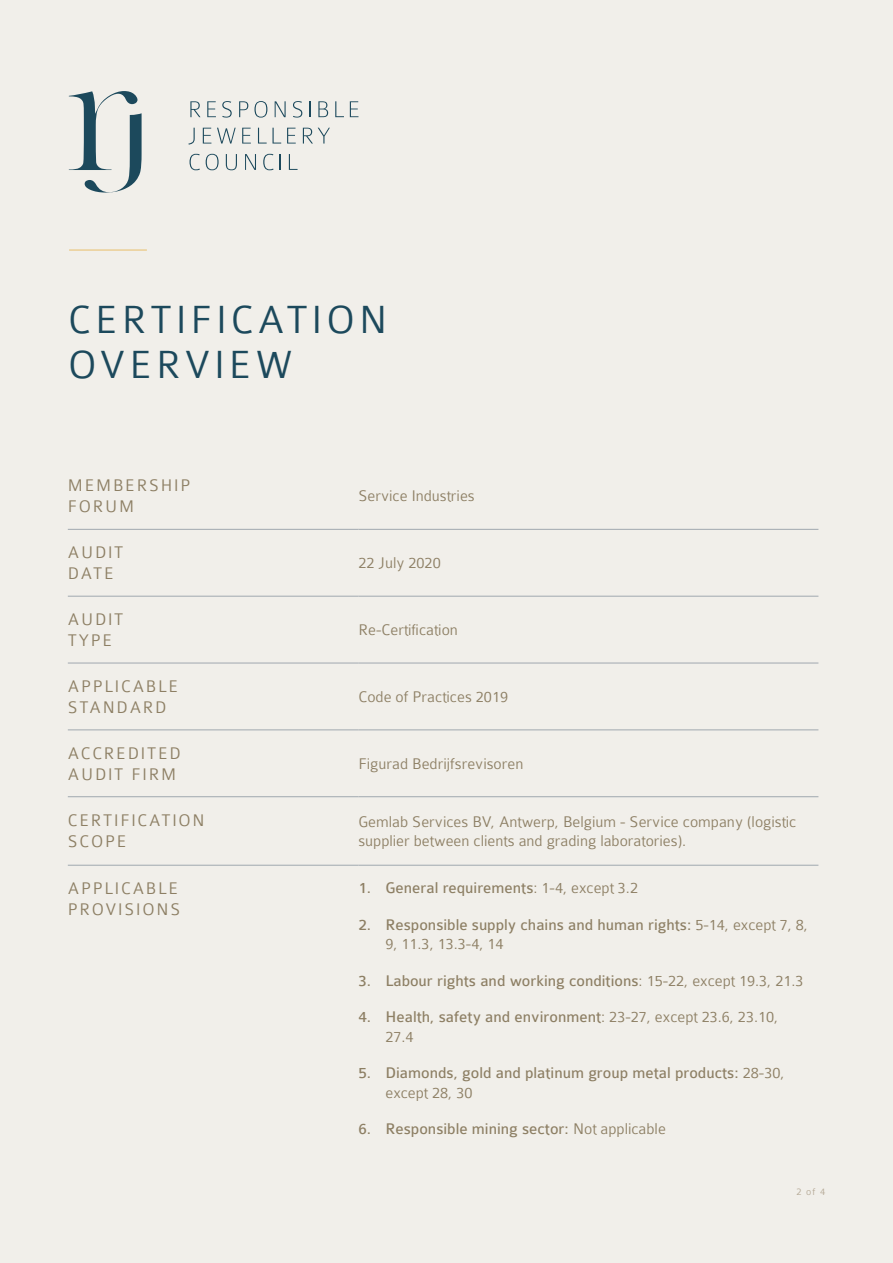
<style>
.page{position:relative;width:893px;height:1263px;background:#f1efea}
.page>*{position:absolute;margin:0;border:0;box-sizing:border-box;transform-origin:0 0}
.Large_subhead_20pt_S{font:300 42px/45px "Colaborate";letter-spacing:.1em;color:#1c495c}
.Small_subhead_12pt_E{font:300 18px/21px "Colaborate";letter-spacing:.1em;color:#8d7f64}
.t1{font:16.5px/19.5px "Colaborate";color:#8d7f64}
.Body_copy_Earth{font:300 16.5px/19.5px "Colaborate";color:#8d7f64}
.t2{font:300 10.5px "Colaborate";color:#b5a996}
.s1{font-weight:300}
</style>
<div class="page">
<hr style="left:69px;top:249px;width:78px;height:2px;background:#e9c378">
<svg style="left:68px;top:96px;width:291px;height:75px"></svg>
<svg style="left:69px;top:91px;width:73px;height:102px"></svg>
<svg style="left:190px;top:101px;width:10px;height:16px"></svg>
<svg style="left:207px;top:101px;width:9px;height:16px"></svg>
<svg style="left:222px;top:101px;width:10px;height:17px"></svg>
<svg style="left:239px;top:101px;width:9px;height:16px"></svg>
<svg style="left:254px;top:101px;width:13px;height:17px"></svg>
<svg style="left:275px;top:101px;width:11px;height:16px"></svg>
<svg style="left:293px;top:101px;width:9px;height:17px"></svg>
<svg style="left:309px;top:101px;width:2px;height:16px"></svg>
<svg style="left:318px;top:101px;width:10px;height:16px"></svg>
<svg style="left:335px;top:101px;width:9px;height:16px"></svg>
<svg style="left:350px;top:101px;width:8px;height:16px"></svg>
<svg style="left:188px;top:128px;width:7px;height:17px"></svg>
<svg style="left:203px;top:128px;width:8px;height:16px"></svg>
<svg style="left:217px;top:128px;width:19px;height:16px"></svg>
<svg style="left:242px;top:128px;width:9px;height:16px"></svg>
<svg style="left:258px;top:128px;width:23px;height:16px"></svg>
<svg style="left:287px;top:128px;width:9px;height:16px"></svg>
<svg style="left:303px;top:128px;width:27px;height:16px"></svg>
<svg style="left:190px;top:154px;width:10px;height:16px"></svg>
<svg style="left:206px;top:154px;width:13px;height:16px"></svg>
<svg style="left:226px;top:154px;width:11px;height:16px"></svg>
<svg style="left:245px;top:154px;width:11px;height:16px"></svg>
<svg style="left:263px;top:154px;width:11px;height:16px"></svg>
<svg style="left:280px;top:154px;width:1px;height:16px"></svg>
<svg style="left:289px;top:154px;width:9px;height:16px"></svg>
<hr style="left:68px;top:529px;width:290px;height:1px;background:#a0a8af">
<hr style="left:358px;top:529px;width:460px;height:1px;background:#a0a8af">
<hr style="left:68px;top:596px;width:290px;height:1px;background:#a0a8af">
<hr style="left:358px;top:596px;width:460px;height:1px;background:#a0a8af">
<hr style="left:68px;top:663px;width:290px;height:1px;background:#a0a8af">
<hr style="left:358px;top:663px;width:460px;height:1px;background:#a0a8af">
<hr style="left:68px;top:730px;width:290px;height:1px;background:#a0a8af">
<hr style="left:358px;top:730px;width:460px;height:1px;background:#a0a8af">
<hr style="left:68px;top:796px;width:290px;height:1px;background:#a0a8af">
<hr style="left:358px;top:796px;width:460px;height:1px;background:#a0a8af">
<hr style="left:68px;top:865px;width:290px;height:1px;background:#a0a8af">
<hr style="left:358px;top:865px;width:460px;height:1px;background:#a0a8af">
<p class="Large_subhead_20pt_S" style="left:68px;top:298px;width:321px">CERTIFICATION<br>OVERVIEW</p>
<p class="Small_subhead_12pt_E" style="left:68px;top:475px;width:124px">MEMBERSHIP<br>FORUM</p>
<p class="Body_copy_Earth" style="left:358px;top:486px;width:118px">Service Industries</p>
<p class="Small_subhead_12pt_E" style="left:68px;top:542px;width:57px">AUDIT<br>DATE</p>
<p class="Body_copy_Earth" style="left:358px;top:553px;width:84px">22 July 2020</p>
<p class="Small_subhead_12pt_E" style="left:68px;top:609px;width:57px">AUDIT<br>TYPE</p>
<p class="Body_copy_Earth" style="left:358px;top:620px;width:101px">Re-Certification</p>
<p class="Small_subhead_12pt_E" style="left:68px;top:676px;width:112px">APPLICABLE<br>STANDARD</p>
<p class="Body_copy_Earth" style="left:358px;top:687px;width:151px">Code of Practices 2019</p>
<p class="Small_subhead_12pt_E" style="left:68px;top:742px;width:114px">ACCREDITED<br>AUDIT FIRM</p>
<p class="Body_copy_Earth" style="left:358px;top:754px;width:167px">Figurad Bedrijfsrevisoren</p>
<p class="Small_subhead_12pt_E" style="left:68px;top:810px;width:138px">CERTIFICATION<br>SCOPE</p>
<p class="Body_copy_Earth" style="left:358px;top:812px;width:439px">Gemlab Services BV, Antwerp, Belgium - Service company (logistic supplier between clients and grading laboratories).</p>
<p class="Small_subhead_12pt_E" style="left:68px;top:878px;width:114px">APPLICABLE<br>PROVISIONS</p>
<p class="t1" style="left:358px;top:878px;width:281px">1. General requirements<span class="s1">: 1-4, except 3.2</span></p>
<p class="t1" style="left:385px;top:915px;width:424px;text-indent:-27px">2. Responsible supply chains and human rights: <span class="s1">5-14, except 7, 8,<br>9, 11.3, 13.3-4, 14</span></p>
<p class="t1" style="left:358px;top:971px;width:447px">3. Labour rights and working conditions<span class="s1">: 15-22, except 19.3, 21.3</span></p>
<p class="t1" style="left:385px;top:1007px;width:394px;text-indent:-27px">4. Health, safety and environment<span class="s1">: 23-27, except 23.6, 23.10,<br>27.4</span></p>
<p class="t1" style="left:385px;top:1063px;width:401px;text-indent:-27px">5. Diamonds, gold and platinum group metal products: <span class="s1">28-30, except 28, 30</span></p>
<p class="t1" style="left:358px;top:1119px;width:309px">6. Responsible mining sector: <span class="s1">Not applicable</span></p>
<p class="t2" style="left:796px;top:1186px;width:30px">2 of 4</p>
</div>
